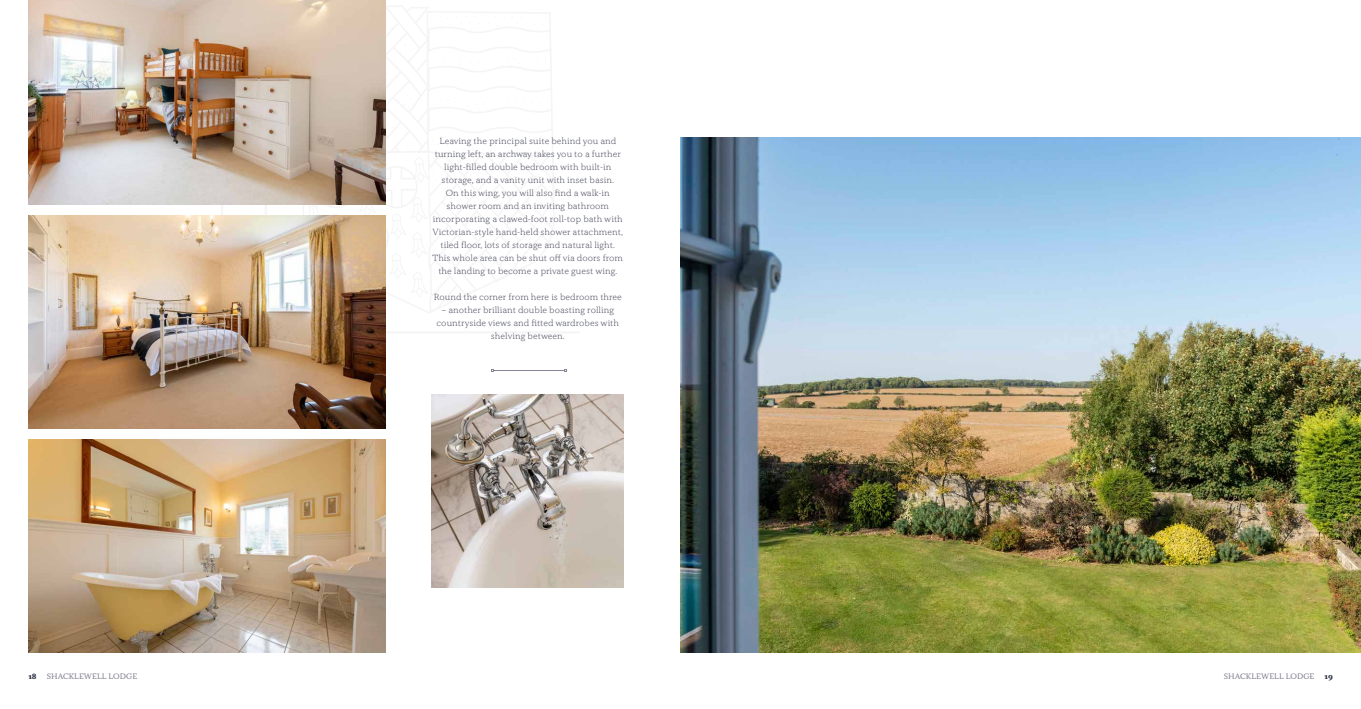
<style>
.page{position:relative;width:1361px;height:709px;background:#fff}
.page>*{position:absolute;margin:0;border:0;box-sizing:border-box;transform-origin:0 0}
.t1{font:300 9px/13px "Kopius";color:#4d4f61;text-align:center}
.t2{font:8px "Kopius";color:#878593}
.t3{font:700 8px "Kopius";color:#2d3447}
</style>
<div class="page">
<svg style="left:221px;top:0;width:165px;height:339px"></svg>
<img style="left:680px;top:137px;width:681px;height:515px">
<img style="left:28px;top:440px;width:357px;height:212px">
<img style="left:28px;top:0;width:357px;height:204px">
<img style="left:28px;top:216px;width:357px;height:212px">
<img style="left:431px;top:395px;width:193px;height:192px">
<hr style="left:493px;top:370px;width:71px;height:1px;background:#878593">
<p class="t1" style="left:432px;top:134px;width:192px">Leaving the principal suite behind you and turning left, an archway takes you to a further light-filled double bedroom with built-in storage, and a vanity unit with inset basin.<br>On this wing, you will also find a walk-in shower room and an inviting bathroom incorporating a clawed-foot roll-top bath with Victorian-style hand-held shower attachment, tiled floor, lots of storage and natural light.<br>This whole area can be shut off via doors from the landing to become a private guest wing.</p>
<p class="t1" style="left:434px;top:290px;width:190px">Round the corner from here is bedroom three</p>
<p class="t1" style="left:436px;top:303px;width:184px">– another brilliant double boasting rolling countryside views and fitted wardrobes with shelving between.</p>
<p class="t3" style="left:28px;top:671px;width:10px">18</p>
<p class="t2" style="left:47px;top:672px;width:92px">SHACKLEWELL LODGE</p>
<p class="t2" style="left:1224px;top:672px;width:92px">SHACKLEWELL LODGE</p>
<p class="t3" style="left:1324px;top:671px;width:10px">19</p>
</div>
